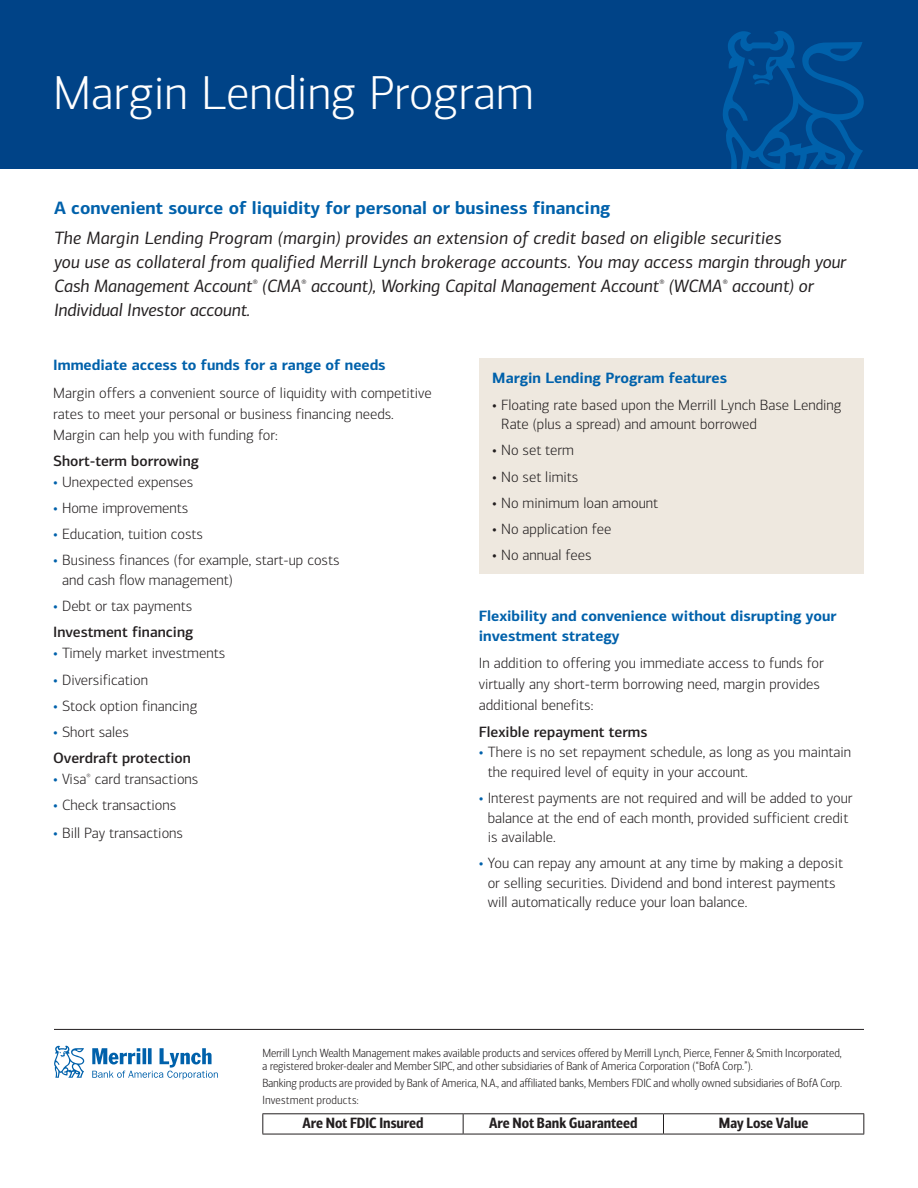
<style>
.page{position:relative;width:918px;height:1188px;background:#fff}
.page>*{position:absolute;margin:0;border:0;box-sizing:border-box;transform-origin:0 0}
.t1{font:300 48px "Connections";color:#fff}
.t2{font:italic 18px/24px "Connections";letter-spacing:.01em;color:#231f20}
.t3{font:700 18px "Connections";color:#0061ab}
.t4{font:300 15px/19.5px "Connections";color:#231f20}
.t5{font:700 15px/19.5px "Connections";color:#0061ab}
.t6{font:500 15px/26.2px "Connections";color:#231f20}
.t7{font:15px "Connections Cond Bld";letter-spacing:-.005em;color:#231f20}
.t8{font:300 12px/13.5px "Connections Cond";letter-spacing:-.005em;color:#231f20}
.s1{font-weight:400;color:#0061ab}
.s2{font-weight:300}
.s3{font-weight:400}
</style>
<div class="page">
<hr style="left:54px;top:1029px;width:810px;height:1px;background:#231f20">
<hr style="left:262px;top:1113px;width:201px;height:1px;background:#231f20">
<svg style="left:262px;top:1114px;width:1px;height:20px"></svg>
<hr style="left:463px;top:1113px;width:200px;height:1px;background:#231f20">
<svg style="left:463px;top:1114px;width:1px;height:20px"></svg>
<hr style="left:663px;top:1113px;width:201px;height:1px;background:#231f20">
<svg style="left:663px;top:1114px;width:1px;height:20px"></svg>
<svg style="left:863px;top:1114px;width:1px;height:20px"></svg>
<hr style="left:262px;top:1134px;width:201px;height:1px;background:#231f20">
<hr style="left:463px;top:1134px;width:200px;height:1px;background:#231f20">
<hr style="left:663px;top:1134px;width:201px;height:1px;background:#231f20">
<div style="left:479px;top:359px;width:385px;height:215px;background:#eee8df"></div>
<svg style="left:54px;top:1046px;width:30px;height:32px"></svg>
<svg style="left:92px;top:1048px;width:126px;height:31px"></svg>
<div style="left:0;top:0;width:918px;height:169px;background:#004387"></div>
<svg style="left:723px;top:31px;width:141px;height:138px"></svg>
<h1 class="t1" style="left:53px;top:65px;width:482px">Margin Lending Program</h1>
<p class="t3" style="left:54px;top:196px;width:558px">A convenient source of liquidity for personal or business financing</p>
<p class="t2" style="left:54px;top:226px;width:794px">The Margin Lending Program (margin) provides an extension of credit based on eligible securities<br>you use as collateral from qualified Merrill Lynch brokerage accounts. You may access margin through your Cash Management Account<sup>®</sup> (CMA<sup>®</sup> account), Working Capital Management Account<sup>®</sup> (WCMA<sup>®</sup> account) or Individual Investor account.</p>
<p class="t5" style="left:53px;top:355px;width:334px">Immediate access to funds for a range of needs</p>
<p class="t4" style="left:53px;top:382px;width:380px;line-height:21px">Margin offers a convenient source of liquidity with competitive rates to meet your personal or business financing needs.<br>Margin can help you with funding for:</p>
<p class="t6" style="left:53px;top:447px;width:147px">Short-term borrowing</p>
<p class="t4" style="left:53px;top:472px;width:142px"><span class="s1">•</span> Unexpected expenses</p>
<p class="t4" style="left:53px;top:498px;width:137px"><span class="s1">•</span> Home improvements</p>
<p class="t4" style="left:53px;top:524px;width:151px"><span class="s1">•</span> Education, tuition costs</p>
<p class="t4" style="left:62px;top:551px;width:279px;text-indent:-9px"><span class="s1">•</span> Business finances (for example, start-up costs and cash flow management)</p>
<p class="t6" style="left:53px;top:593px;width:142px"><span class="s1">•</span> <span class="s2">Debt or tax payments<br></span>Investment financing</p>
<p class="t4" style="left:53px;top:644px;width:174px"><span class="s1">•</span> Timely market investments</p>
<p class="t4" style="left:53px;top:670px;width:97px"><span class="s1">•</span> Diversification</p>
<p class="t4" style="left:53px;top:696px;width:146px"><span class="s1">•</span> Stock option financing</p>
<p class="t6" style="left:53px;top:719px;width:139px"><span class="s1">•</span> <span class="s2">Short sales<br></span>Overdraft protection</p>
<p class="t4" style="left:53px;top:769px;width:147px"><span class="s1">•</span> Visa<sup>®</sup> card transactions</p>
<p class="t4" style="left:53px;top:796px;width:125px"><span class="s1">•</span> Check transactions</p>
<p class="t4" style="left:53px;top:823px;width:131px"><span class="s1">•</span> Bill Pay transactions</p>
<p class="t5" style="left:492px;top:368px;width:236px">Margin Lending Program features</p>
<p class="t4" style="left:501px;top:395px;width:342px;text-indent:-9px"><span class="s3">•</span> Floating rate based upon the Merrill Lynch Base Lending<br>Rate (plus a spread) and amount borrowed</p>
<p class="t4" style="left:492px;top:441px;width:83px"><span class="s3">•</span> No set term</p>
<p class="t4" style="left:492px;top:467px;width:88px"><span class="s3">•</span> No set limits</p>
<p class="t4" style="left:492px;top:493px;width:167px"><span class="s3">•</span> No minimum loan amount</p>
<p class="t4" style="left:492px;top:519px;width:121px"><span class="s3">•</span> No application fee</p>
<p class="t4" style="left:492px;top:546px;width:101px"><span class="s3">•</span> No annual fees</p>
<p class="t5" style="left:479px;top:606px;width:359px">Flexibility and convenience without disrupting your investment strategy</p>
<p class="t4" style="left:479px;top:653px;width:347px;line-height:21px">In addition to offering you immediate access to funds for virtually any short-term borrowing need, margin provides additional benefits:</p>
<p class="t6" style="left:479px;top:718px;width:170px">Flexible repayment terms</p>
<p class="t4" style="left:488px;top:743px;width:365px;text-indent:-9px"><span class="s1">•</span> There is no set repayment schedule, as long as you maintain the required level of equity in your account.</p>
<p class="t4" style="left:488px;top:788px;width:366px;text-indent:-9px"><span class="s1">•</span> Interest payments are not required and will be added to your balance at the end of each month, provided sufficient credit is available.</p>
<p class="t4" style="left:488px;top:854px;width:357px;text-indent:-9px"><span class="s1">•</span> You can repay any amount at any time by making a deposit or selling securities. Dividend and bond interest payments will automatically reduce your loan balance.</p>
<p class="t8" style="left:262px;top:1046px;width:581px">Merrill Lynch Wealth Management makes available products and services offered by Merrill Lynch, Pierce, Fenner &amp; Smith Incorporated, a registered broker-dealer and Member SIPC, and other subsidiaries of Bank of America Corporation (“BofA Corp.”).</p>
<p class="t8" style="left:262px;top:1075px;width:581px;line-height:17px">Banking products are provided by Bank of America, N.A., and affiliated banks, Members FDIC and wholly owned subsidiaries of BofA Corp.<br>Investment products:</p>
<p class="t7" style="left:302px;top:1114px;width:123px">Are Not FDIC Insured</p>
<p class="t7" style="left:489px;top:1114px;width:150px">Are Not Bank Guaranteed</p>
<p class="t7" style="left:719px;top:1114px;width:91px">May Lose Value</p>
</div>
